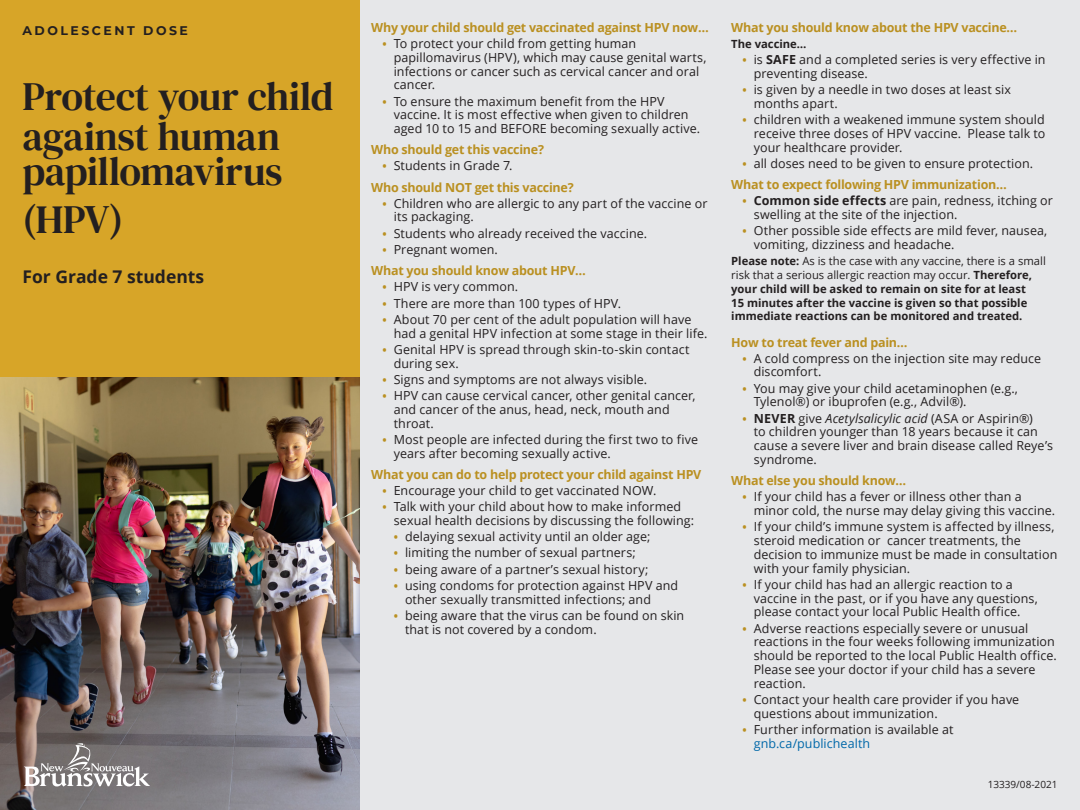
<style>
.page{position:relative;width:1080px;height:810px;background:#e6e7e9}
.page>*{position:absolute;margin:0;border:0;box-sizing:border-box;transform-origin:0 0}
.Cover_Title{font:40px/40px "DM Serif Text";letter-spacing:-.01em;color:#231f20}
.Cover_Slogan{font:700 17.5px "Open Sans";color:#231f20}
.t1{font:12.5px/13.8px "Open Sans";letter-spacing:.005em;color:#231f20}
.Header_-_JM{font:700 12.5px "Open Sans";letter-spacing:-.02em;color:#ba9021}
.Cover_Slogan-2{font:700 12.5px "Montserrat";letter-spacing:.2em;color:#231f20}
.text{font:700 11.25px/13.8px "Open Sans";color:#231f20}
.text__b4_bullet{font:700 11.25px "Open Sans";color:#231f20}
.text-2{font:10px "Open Sans";color:#231f20}
.s1{font-weight:700;font-size:11.25px;color:#ba9021}
.s2{font-weight:700}
.s3{font-weight:400}
.s4{font-style:italic}
.s5{color:#0068a9}
</style>
<div class="page">
<img style="left:0;top:376px;width:360px;height:434px">
<div style="left:0;top:0;width:360px;height:376px;background:#d7a528"></div>
<svg style="left:24px;top:743px;width:126px;height:44px;background:#948f8f"></svg>
<p class="Cover_Slogan-2" style="left:22px;top:21px;width:167px">ADOLESCENT DOSE</p>
<p class="Cover_Title" style="left:22px;top:77px;width:312px">Protect your child against human</p>
<p class="Cover_Title" style="left:22px;top:148px;width:262px;line-height:48px">papillomavirus (HPV)</p>
<p class="Cover_Slogan" style="left:22px;top:264px;width:183px">For Grade 7 students</p>
<p class="Header_-_JM" style="left:371px;top:19px;width:339px">Why your child should get vaccinated against HPV now…</p>
<p class="t1" style="left:394px;top:36px;width:314px;text-indent:-11px"><span class="s1">•</span> To protect your child from getting human papillomavirus (HPV), which may cause genital warts, infections or cancer such as cervical cancer and oral cancer.</p>
<p class="t1" style="left:394px;top:94px;width:308px;text-indent:-11px"><span class="s1">•</span> To ensure the maximum benefit from the HPV vaccine. It is most effective when given to children aged 10 to 15 and BEFORE becoming sexually active.</p>
<p class="Header_-_JM" style="left:371px;top:141px;width:174px">Who should get this vaccine?</p>
<p class="t1" style="left:382px;top:159px;width:131px"><span class="s1">•</span> Students in Grade 7.</p>
<p class="Header_-_JM" style="left:371px;top:178px;width:204px">Who should NOT get this vaccine?</p>
<p class="t1" style="left:394px;top:196px;width:315px;text-indent:-11px"><span class="s1">•</span> Children who are allergic to any part of the vaccine or its packaging.</p>
<p class="t1" style="left:382px;top:226px;width:266px"><span class="s1">•</span> Students who already received the vaccine.</p>
<p class="t1" style="left:382px;top:242px;width:117px"><span class="s1">•</span> Pregnant women.</p>
<p class="Header_-_JM" style="left:371px;top:262px;width:216px">What you should know about HPV…</p>
<p class="t1" style="left:382px;top:280px;width:137px"><span class="s1">•</span> HPV is very common.</p>
<p class="t1" style="left:382px;top:296px;width:240px"><span class="s1">•</span> There are more than 100 types of HPV.</p>
<p class="t1" style="left:394px;top:312px;width:315px;text-indent:-11px"><span class="s1">•</span> About 70 per cent of the adult population will have had a genital HPV infection at some stage in their life.</p>
<p class="t1" style="left:394px;top:342px;width:297px;text-indent:-11px"><span class="s1">•</span> Genital HPV is spread through skin-to-skin contact during sex.</p>
<p class="t1" style="left:382px;top:372px;width:266px"><span class="s1">•</span> Signs and symptoms are not always visible.</p>
<p class="t1" style="left:394px;top:388px;width:303px;text-indent:-11px"><span class="s1">•</span> HPV can cause cervical cancer, other genital cancer, and cancer of the anus, head, neck, mouth and throat.</p>
<p class="t1" style="left:394px;top:432px;width:306px;text-indent:-11px"><span class="s1">•</span> Most people are infected during the first two to five years after becoming sexually active.</p>
<p class="Header_-_JM" style="left:371px;top:466px;width:332px">What you can do to help protect your child against HPV</p>
<p class="t1" style="left:382px;top:483px;width:275px"><span class="s1">•</span> Encourage your child to get vaccinated NOW.</p>
<p class="t1" style="left:394px;top:499px;width:302px;text-indent:-11px"><span class="s1">•</span> Talk with your child about how to make informed sexual health decisions by discussing the following:</p>
<p class="t1" style="left:394px;top:529px;width:258px"><span class="s1">•</span> delaying sexual activity until an older age;</p>
<p class="t1" style="left:394px;top:546px;width:243px"><span class="s1">•</span> limiting the number of sexual partners;</p>
<p class="t1" style="left:394px;top:562px;width:256px"><span class="s1">•</span> being aware of a partner’s sexual history;</p>
<p class="t1" style="left:405px;top:578px;width:275px;text-indent:-11px"><span class="s1">•</span> using condoms for protection against HPV and other sexually transmitted infections; and</p>
<p class="t1" style="left:405px;top:608px;width:281px;text-indent:-11px"><span class="s1">•</span> being aware that the virus can be found on skin that is not covered by a condom.</p>
<p class="Header_-_JM" style="left:731px;top:19px;width:288px">What you should know about the HPV vaccine…</p>
<p class="text__b4_bullet" style="left:731px;top:36px;width:77px">The vaccine…</p>
<p class="t1" style="left:754px;top:53px;width:293px;text-indent:-11px"><span class="s1">•</span> is <span class="s2">SAFE</span> and a completed series is very effective in preventing disease.</p>
<p class="t1" style="left:754px;top:83px;width:259px;text-indent:-11px"><span class="s1">•</span> is given by a needle in two doses at least six months apart.</p>
<p class="t1" style="left:754px;top:113px;width:293px;text-align:justify;text-indent:-11px"><span class="s1">•</span> children with a weakened immune system should receive three doses of HPV vaccine. Please talk to your healthcare provider.</p>
<p class="t1" style="left:742px;top:156px;width:292px"><span class="s1">•</span> all doses need to be given to ensure protection.</p>
<p class="Header_-_JM" style="left:731px;top:176px;width:277px">What to expect following HPV immunization…</p>
<p class="t1" style="left:754px;top:194px;width:301px;text-indent:-11px"><span class="s1">•</span> <span class="s2">Common side effects</span> are pain, redness, itching or swelling at the site of the injection.</p>
<p class="t1" style="left:754px;top:224px;width:295px;text-indent:-11px"><span class="s1">•</span> Other possible side effects are mild fever, nausea, vomiting, dizziness and headache.</p>
<p class="text" style="left:731px;top:254px;width:316px">Please note: <span class="s3">As is the case with any vaccine, there is a small risk that a serious allergic reaction may occur.</span> Therefore, your child will be asked to remain on site for at least<br>15 minutes after the vaccine is given so that possible immediate reactions can be monitored and treated.</p>
<p class="Header_-_JM" style="left:731px;top:333px;width:178px">How to treat fever and pain…</p>
<p class="t1" style="left:754px;top:351px;width:289px;text-indent:-11px"><span class="s1">•</span> A cold compress on the injection site may reduce discomfort.</p>
<p class="t1" style="left:754px;top:381px;width:266px;text-indent:-11px"><span class="s1">•</span> You may give your child acetaminophen (e.g.,<br>Tylenol®) or ibuprofen (e.g., Advil®).</p>
<p class="t1" style="left:754px;top:411px;width:301px;text-indent:-11px"><span class="s1">•</span> <span class="s2">NEVER</span> give <span class="s4">Acetylsalicylic acid</span> (ASA or Aspirin®)<br>to children younger than 18 years because it can cause a severe liver and brain disease called Reye’s syndrome.</p>
<p class="Header_-_JM" style="left:731px;top:472px;width:177px">What else you should know…</p>
<p class="t1" style="left:754px;top:490px;width:303px;text-indent:-11px"><span class="s1">•</span> If your child has a fever or illness other than a minor cold, the nurse may delay giving this vaccine.</p>
<p class="t1" style="left:754px;top:520px;width:305px;text-indent:-11px"><span class="s1">•</span> If your child’s immune system is affected by illness, steroid medication or cancer treatments, the decision to immunize must be made in consultation with your family physician.</p>
<p class="t1" style="left:754px;top:577px;width:286px;text-indent:-11px"><span class="s1">•</span> If your child has had an allergic reaction to a vaccine in the past, or if you have any questions, please contact your local Public Health office.</p>
<p class="t1" style="left:754px;top:621px;width:304px;text-indent:-11px"><span class="s1">•</span> Adverse reactions especially severe or unusual reactions in the four weeks following immunization should be reported to the local Public Health office.<br>Please see your doctor if your child has a severe reaction.</p>
<p class="t1" style="left:754px;top:692px;width:267px;text-indent:-11px"><span class="s1">•</span> Contact your health care provider if you have questions about immunization.</p>
<p class="t1" style="left:754px;top:722px;width:201px;text-indent:-11px"><span class="s1">•</span> Further information is available at <span class="s5">gnb.ca/publichealth</span></p>
<p class="text-2" style="left:988px;top:777px;width:71px">13339/08-2021</p>
</div>
